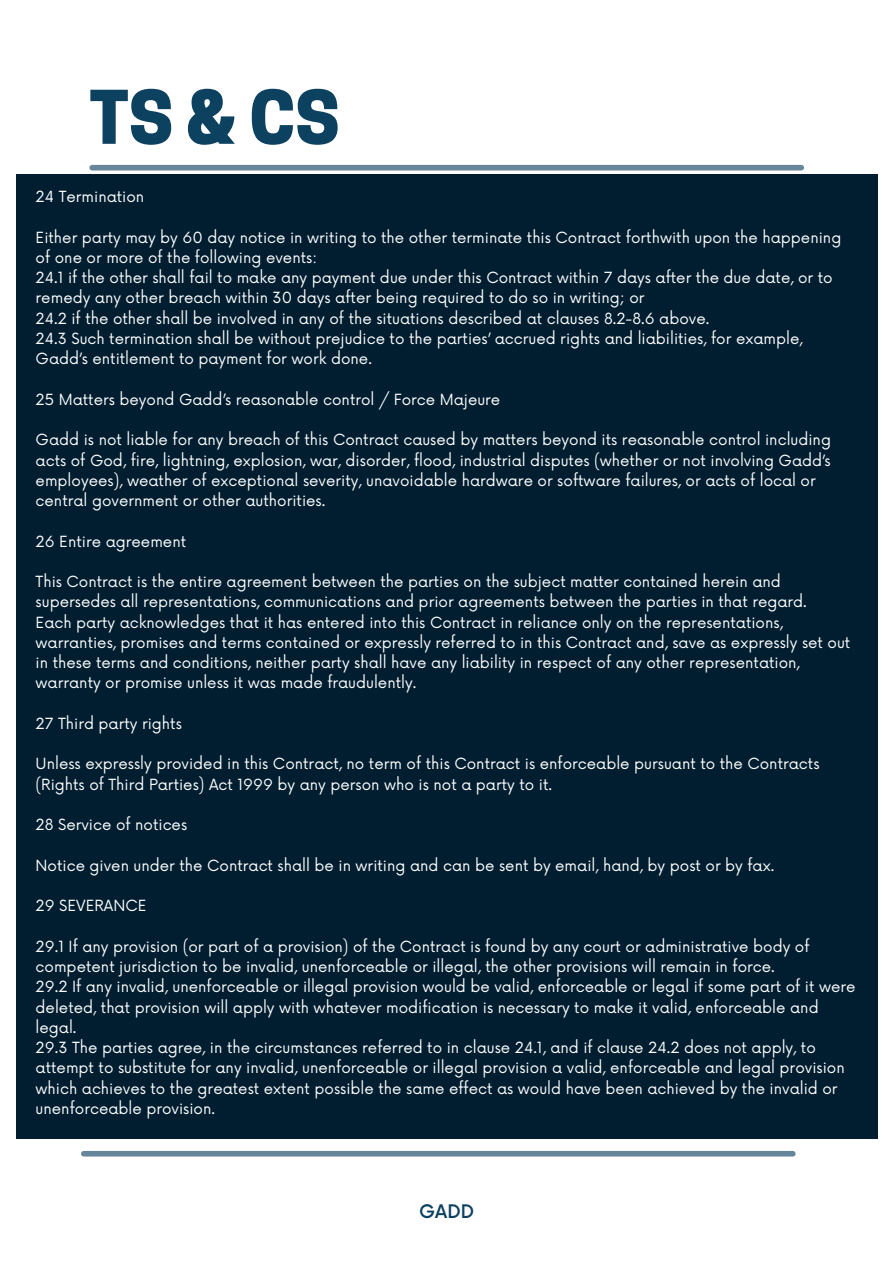
<style>
.page{position:relative;width:893px;height:1264px;background:#fff}
.page>*{position:absolute;margin:0;border:0;box-sizing:border-box;transform-origin:0 0}
.t1{font:800 69.3px "Cooper Hewitt";color:#0c4160}
.t2{font:500 18.3px "Now";color:#0c4160}
.t3{font:15px/20.2px "Now";color:#fff}
</style>
<div class="page">
<div style="left:92px;top:165px;width:709px;height:5px;background:#68869a"></div>
<div style="left:84px;top:1150px;width:708px;height:6px;background:#68869a"></div>
<div style="left:16px;top:174px;width:861px;height:965px;background:#011e31"></div>
<p class="t1" style="left:89px;top:92px;width:252px">TS&amp;CS</p>
<p class="t3" style="left:36px;top:187px;width:110px">24 Termination</p>
<p class="t3" style="left:36px;top:228px;width:807px">Either party may by 60 day notice in writing to the other terminate this Contract forthwith upon the happening of one or more of the following events:</p>
<p class="t3" style="left:36px;top:268px;width:798px">24.1 if the other shall fail to make any payment due under this Contract within 7 days after the due date, or to remedy any other breach within 30 days after being required to do so in writing; or</p>
<p class="t3" style="left:36px;top:309px;width:675px">24.2 if the other shall be involved in any of the situations described at clauses 8.2-8.6 above.</p>
<p class="t3" style="left:36px;top:329px;width:768px">24.3 Such termination shall be without prejudice to the parties’ accrued rights and liabilities, for example,<br>Gadd’s entitlement to payment for work done.</p>
<p class="t3" style="left:36px;top:390px;width:466px">25 Matters beyond Gadd’s reasonable control / Force Majeure</p>
<p class="t3" style="left:36px;top:430px;width:796px">Gadd is not liable for any breach of this Contract caused by matters beyond its reasonable control including acts of God, fire, lightning, explosion, war, disorder, flood, industrial disputes (whether or not involving Gadd’s employees), weather of exceptional severity, unavoidable hardware or software failures, or acts of local or central government or other authorities.</p>
<p class="t3" style="left:36px;top:532px;width:152px">26 Entire agreement</p>
<p class="t3" style="left:36px;top:572px;width:772px">This Contract is the entire agreement between the parties on the subject matter contained herein and supersedes all representations, communications and prior agreements between the parties in that regard.</p>
<p class="t3" style="left:36px;top:613px;width:816px">Each party acknowledges that it has entered into this Contract in reliance only on the representations, warranties, promises and terms contained or expressly referred to in this Contract and, save as expressly set out in these terms and conditions, neither party shall have any liability in respect of any other representation, warranty or promise unless it was made fraudulently.</p>
<p class="t3" style="left:36px;top:714px;width:148px">27 Third party rights</p>
<p class="t3" style="left:36px;top:754px;width:785px">Unless expressly provided in this Contract, no term of this Contract is enforceable pursuant to the Contracts (Rights of Third Parties) Act 1999 by any person who is not a party to it.</p>
<p class="t3" style="left:36px;top:815px;width:153px">28 Service of notices</p>
<p class="t3" style="left:36px;top:856px;width:740px">Notice given under the Contract shall be in writing and can be sent by email, hand, by post or by fax.</p>
<p class="t3" style="left:36px;top:896px;width:112px">29 SEVERANCE</p>
<p class="t3" style="left:36px;top:937px;width:775px">29.1 If any provision (or part of a provision) of the Contract is found by any court or administrative body of competent jurisdiction to be invalid, unenforceable or illegal, the other provisions will remain in force.</p>
<p class="t3" style="left:36px;top:977px;width:821px">29.2 If any invalid, unenforceable or illegal provision would be valid, enforceable or legal if some part of it were deleted, that provision will apply with whatever modification is necessary to make it valid, enforceable and legal.</p>
<p class="t3" style="left:36px;top:1038px;width:810px">29.3 The parties agree, in the circumstances referred to in clause 24.1, and if clause 24.2 does not apply, to attempt to substitute for any invalid, unenforceable or illegal provision a valid, enforceable and legal provision which achieves to the greatest extent possible the same effect as would have been achieved by the invalid or unenforceable provision.</p>
<p class="t2" style="left:419px;top:1201px;width:56px">GADD</p>
</div>
